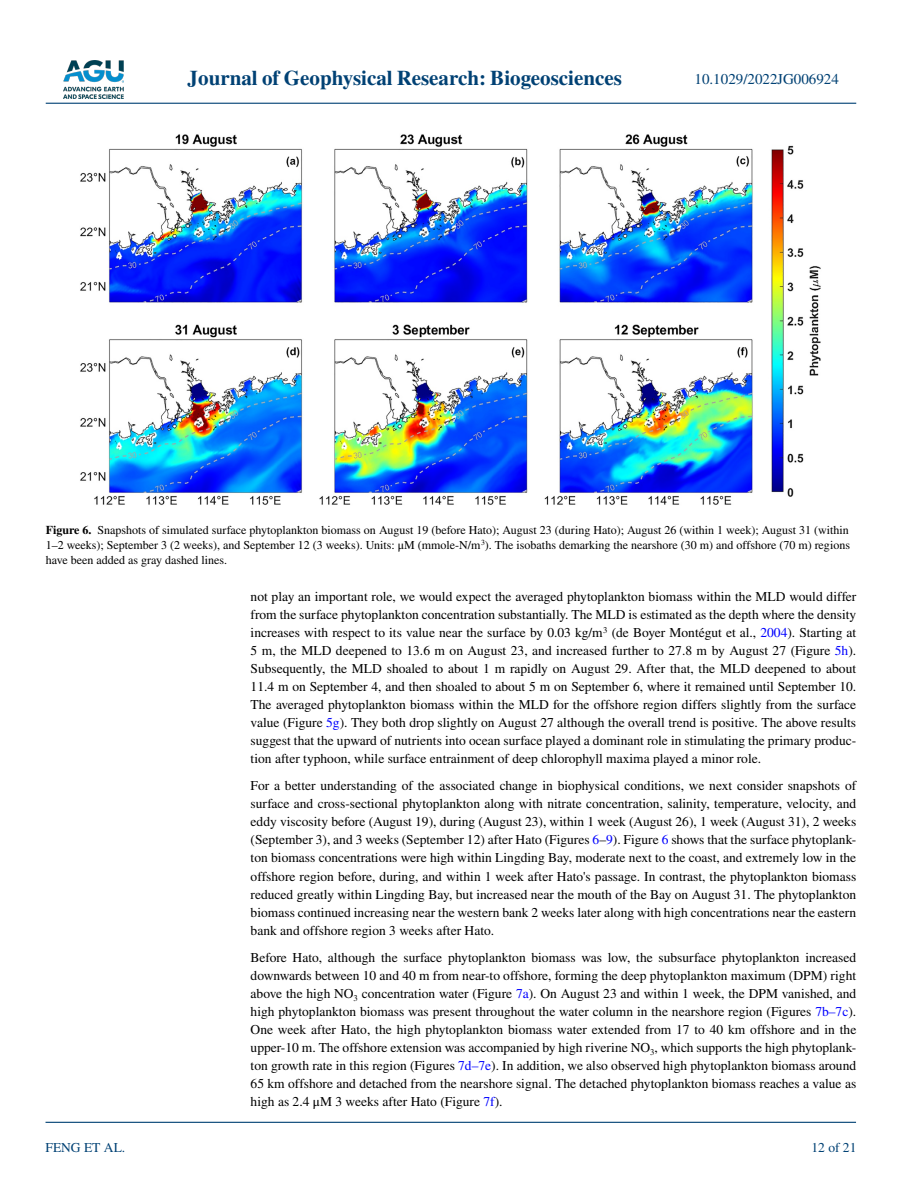
<style>
.page{position:relative;width:902px;height:1183px;background:#fff}
.page>*{position:absolute;margin:0;border:0;box-sizing:border-box;transform-origin:0 0}
.t1{font:700 21px "STIX";color:#004174}
.t2{font:15px "STIX";color:#004174}
.t3{font:13.5px/18px "STIX";color:#000;text-align:justify}
.t4{font:13.5px "STIX";color:#004174}
.t5{font:12px/15px "STIX";color:#000;text-align:justify}
.s1{font-weight:700}
.s2{color:#00f}
</style>
<div class="page">
<img style="left:63px;top:60px;width:60px;height:39px">
<hr style="left:46px;top:103px;width:810px;height:1px;background:#004174">
<hr style="left:45px;top:1121px;width:810px;height:1px;background:#004174">
<img style="left:80px;top:134px;width:741px;height:371px">
<h1 class="t1" style="left:188px;top:66px;width:435px">Journal of Geophysical Research: Biogeosciences</h1>
<p class="t2" style="left:694px;top:69px;width:146px">10.1029/2022JG006924</p>
<p class="t5" style="left:46px;top:523px;width:805px"><span class="s1">Figure 6.</span> Snapshots of simulated surface phytoplankton biomass on August 19 (before Hato); August 23 (during Hato); August 26 (within 1 week); August 31 (within 1–2 weeks); September 3 (2 weeks), and September 12 (3 weeks). Units: μM (mmole-N/m<sup>3</sup>). The isobaths demarking the nearshore (30 m) and offshore (70 m) regions have been added as gray dashed lines.</p>
<p class="t4" style="left:45px;top:1138px;width:81px">FENG ET AL.</p>
<p class="t3" style="left:250px;top:588px;width:607px">not play an important role, we would expect the averaged phytoplankton biomass within the MLD would differ from the surface phytoplankton concentration substantially. The MLD is estimated as the depth where the density increases with respect to its value near the surface by 0.03 kg/m<sup>3</sup> (de Boyer Montégut et al., <span class="s2">2004</span>). Starting at 5 m, the MLD deepened to 13.6 m on August 23, and increased further to 27.8 m by August 27 (Figure <span class="s2">5h</span>).<br>Subsequently, the MLD shoaled to about 1 m rapidly on August 29. After that, the MLD deepened to about 11.4 m on September 4, and then shoaled to about 5 m on September 6, where it remained until September 10.<br>The averaged phytoplankton biomass within the MLD for the offshore region differs slightly from the surface value (Figure <span class="s2">5g</span>). They both drop slightly on August 27 although the overall trend is positive. The above results suggest that the upward of nutrients into ocean surface played a dominant role in stimulating the primary produc&shy;tion after typhoon, while surface entrainment of deep chlorophyll maxima played a minor role.</p>
<p class="t3" style="left:250px;top:777px;width:607px">For a better understanding of the associated change in biophysical conditions, we next consider snapshots of surface and cross-sectional phytoplankton along with nitrate concentration, salinity, temperature, velocity, and eddy viscosity before (August 19), during (August 23), within 1 week (August 26), 1 week (August 31), 2 weeks (September 3), and 3 weeks (September 12) after Hato (Figures <span class="s2">6</span>–<span class="s2">9</span>). Figure <span class="s2">6</span> shows that the surface phytoplank&shy;ton biomass concentrations were high within Lingding Bay, moderate next to the coast, and extremely low in the offshore region before, during, and within 1 week after Hato's passage. In contrast, the phytoplankton biomass reduced greatly within Lingding Bay, but increased near the mouth of the Bay on August 31. The phytoplankton biomass continued increasing near the western bank 2 weeks later along with high concentrations near the eastern bank and offshore region 3 weeks after Hato.</p>
<p class="t3" style="left:250px;top:948px;width:607px">Before Hato, although the surface phytoplankton biomass was low, the subsurface phytoplankton increased downwards between 10 and 40 m from near-to offshore, forming the deep phytoplankton maximum (DPM) right above the high NO<sub>3</sub> concentration water (Figure <span class="s2">7a</span>). On August 23 and within 1 week, the DPM vanished, and high phytoplankton biomass was present throughout the water column in the nearshore region (Figures <span class="s2">7b–7c</span>).<br>One week after Hato, the high phytoplankton biomass water extended from 17 to 40 km offshore and in the upper-10 m. The offshore extension was accompanied by high riverine NO<sub>3</sub>, which supports the high phytoplank&shy;ton growth rate in this region (Figures <span class="s2">7d–7e</span>). In addition, we also observed high phytoplankton biomass around 65 km offshore and detached from the nearshore signal. The detached phytoplankton biomass reaches a value as high as 2.4 μM 3 weeks after Hato (Figure <span class="s2">7f</span>).</p>
<p class="t4" style="left:811px;top:1138px;width:46px">12 of 21</p>
</div>
